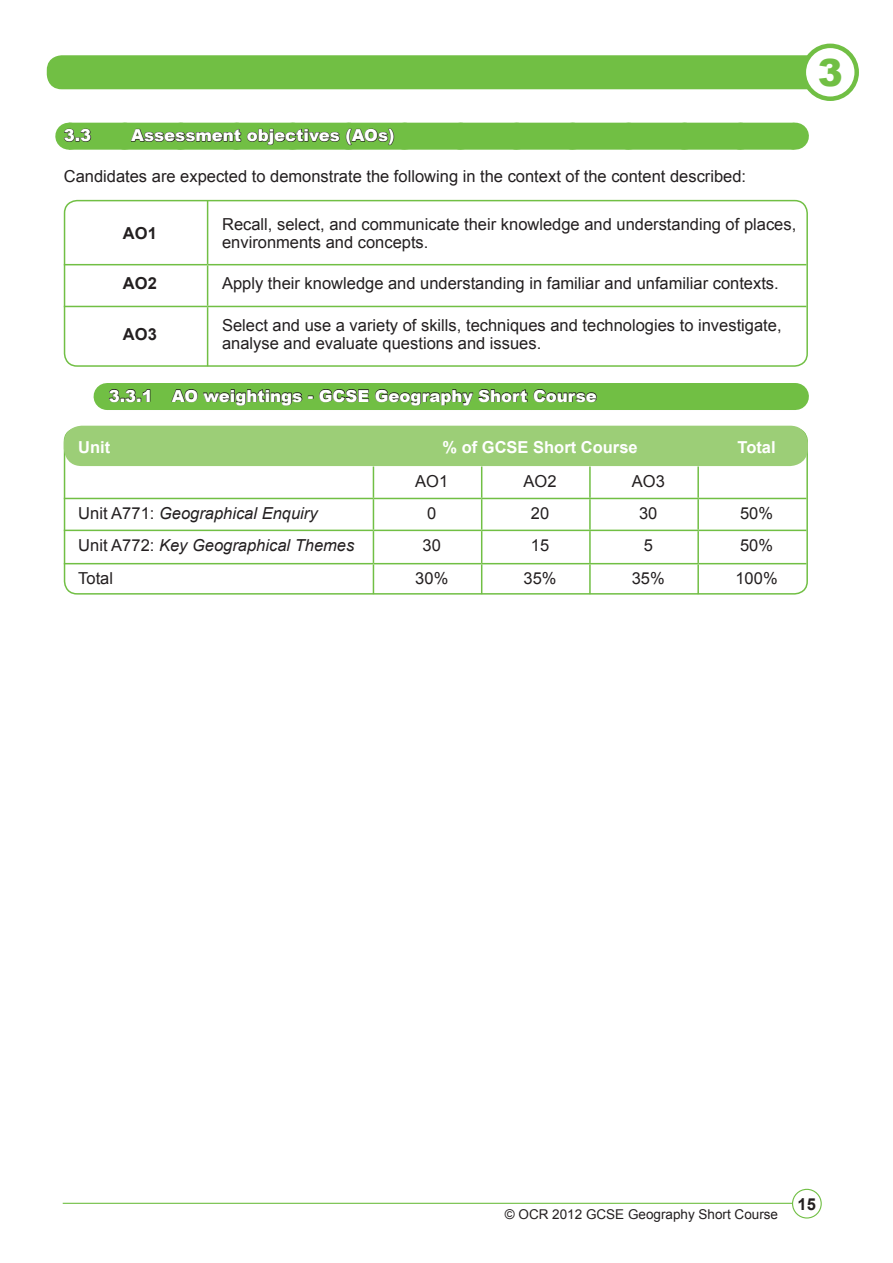
<style>
.page{position:relative;width:893px;height:1263px;background:#fff}
.page>*{position:absolute;margin:0;border:0;box-sizing:border-box;transform-origin:0 0}
.Body_Text{font:900 37.5px "Arial";color:#71bf44}
.Table_text{font:16.5px/18px "Arial";color:#231f20}
.Body_Text-2{font:16.5px "Arial";color:#231f20}
.Table_text-2{font:italic 16.5px "Arial";color:#231f20}
.Heading_3{font:900 16.5px "Arial";color:#fff}
.Heading_2{font:900 16.5px "Arial";color:#fff}
.Table_title_white{font:700 16.5px "Arial";color:#fff}
.Table_text-3{font:700 16.5px "Arial";color:#231f20}
.t1{font:13.5px "Arial";color:#231f20}
.s1{font-style:normal}
</style>
<div class="page">
<div style="left:47px;top:55px;width:782px;height:34px;background:#71bf44;border-radius:15px"></div>
<div style="left:804px;top:46px;width:53px;height:53px;background:#fff;border-radius:50%"></div>
<div style="left:801px;top:44px;width:58px;height:57px;border:4px solid #71bf44;border-radius:50%"></div>
<hr style="left:63px;top:1203px;width:730px;height:1px;background:#71bf44">
<div style="left:792px;top:1189px;width:30px;height:29px;border:1px solid #71bf44;border-radius:50%"></div>
<div style="left:64px;top:428px;width:744px;height:167px;border:2px solid #71bf44;border-radius:13px"></div>
<div style="left:64px;top:426px;width:744px;height:40px;background:#9cce77;border-radius:18px"></div>
<div style="left:69px;top:123px;width:725px;height:27px;background:#71bf44"></div>
<svg style="left:794px;top:123px;width:1px;height:27px"></svg>
<div style="left:107px;top:383px;width:687px;height:27px;background:#71bf44"></div>
<svg style="left:794px;top:383px;width:1px;height:27px"></svg>
<svg style="left:64px;top:123px;width:27px;height:27px"></svg>
<svg style="left:125px;top:128px;width:641px;height:22px"></svg>
<svg style="left:109px;top:389px;width:42px;height:14px"></svg>
<svg style="left:171px;top:389px;width:426px;height:17px"></svg>
<div style="left:64px;top:200px;width:744px;height:167px;border:2px solid #71bf44;border-radius:13px"></div>
<hr style="left:207px;top:201px;width:1px;height:63px;background:#71bf44">
<hr style="left:64px;top:264px;width:144px;height:1px;background:#71bf44">
<hr style="left:208px;top:264px;width:598px;height:1px;background:#71bf44">
<hr style="left:207px;top:265px;width:1px;height:41px;background:#71bf44">
<hr style="left:64px;top:306px;width:144px;height:1px;background:#71bf44">
<hr style="left:208px;top:306px;width:598px;height:1px;background:#71bf44">
<hr style="left:207px;top:307px;width:1px;height:59px;background:#71bf44">
<hr style="left:373px;top:466px;width:1px;height:32px;background:#71bf44">
<hr style="left:481px;top:466px;width:1px;height:32px;background:#71bf44">
<hr style="left:589px;top:466px;width:2px;height:32px;background:#71bf44">
<hr style="left:697px;top:466px;width:2px;height:32px;background:#71bf44">
<hr style="left:64px;top:498px;width:309px;height:1px;background:#71bf44">
<hr style="left:373px;top:498px;width:109px;height:1px;background:#71bf44">
<hr style="left:373px;top:499px;width:1px;height:31px;background:#71bf44">
<hr style="left:482px;top:498px;width:108px;height:1px;background:#71bf44">
<hr style="left:481px;top:499px;width:1px;height:31px;background:#71bf44">
<hr style="left:590px;top:498px;width:108px;height:1px;background:#71bf44">
<hr style="left:589px;top:499px;width:2px;height:31px;background:#71bf44">
<hr style="left:698px;top:498px;width:108px;height:1px;background:#71bf44">
<hr style="left:697px;top:499px;width:2px;height:31px;background:#71bf44">
<hr style="left:64px;top:530px;width:309px;height:1px;background:#71bf44">
<hr style="left:373px;top:530px;width:109px;height:1px;background:#71bf44">
<hr style="left:373px;top:531px;width:1px;height:32px;background:#71bf44">
<hr style="left:482px;top:530px;width:108px;height:1px;background:#71bf44">
<hr style="left:481px;top:531px;width:1px;height:32px;background:#71bf44">
<hr style="left:590px;top:530px;width:108px;height:1px;background:#71bf44">
<hr style="left:589px;top:531px;width:2px;height:32px;background:#71bf44">
<hr style="left:698px;top:530px;width:108px;height:1px;background:#71bf44">
<hr style="left:697px;top:531px;width:2px;height:32px;background:#71bf44">
<hr style="left:64px;top:563px;width:309px;height:1px;background:#71bf44">
<hr style="left:373px;top:563px;width:109px;height:1px;background:#71bf44">
<hr style="left:373px;top:564px;width:1px;height:30px;background:#71bf44">
<hr style="left:482px;top:563px;width:108px;height:1px;background:#71bf44">
<hr style="left:481px;top:564px;width:1px;height:30px;background:#71bf44">
<hr style="left:590px;top:563px;width:108px;height:1px;background:#71bf44">
<hr style="left:589px;top:564px;width:2px;height:30px;background:#71bf44">
<hr style="left:698px;top:563px;width:108px;height:1px;background:#71bf44">
<hr style="left:697px;top:564px;width:2px;height:30px;background:#71bf44">
<p class="Heading_2" style="left:64px;top:123px;width:29px">3.3</p>
<p class="Heading_2" style="left:131px;top:123px;width:265px">Assessment objectives (AOs)</p>
<p class="Body_Text-2" style="left:64px;top:166px;width:684px">Candidates are expected to demonstrate the following in the context of the content described:</p>
<p class="Table_text-3" style="left:123px;top:222px;width:35px">AO1</p>
<p class="Table_text" style="left:222px;top:215px;width:576px">Recall, select, and communicate their knowledge and understanding of places, environments and concepts.</p>
<p class="Table_text-3" style="left:123px;top:273px;width:35px">AO2</p>
<p class="Table_text" style="left:222px;top:275px;width:558px">Apply their knowledge and understanding in familiar and unfamiliar contexts.</p>
<p class="Table_text-3" style="left:123px;top:324px;width:35px">AO3</p>
<p class="Table_text" style="left:222px;top:317px;width:561px">Select and use a variety of skills, techniques and technologies to investigate, analyse and evaluate questions and issues.</p>
<p class="Heading_3" style="left:109px;top:384px;width:489px">3.3.1 AO weightings - GCSE Geography Short Course</p>
<p class="Table_title_white" style="left:78px;top:436px;width:34px">Unit</p>
<p class="Table_title_white" style="left:442px;top:436px;width:197px">% of GCSE Short Course</p>
<p class="Table_title_white" style="left:737px;top:436px;width:40px">Total</p>
<p class="Table_text" style="left:415px;top:472px;width:35px">AO1</p>
<p class="Table_text" style="left:524px;top:472px;width:35px">AO2</p>
<p class="Table_text" style="left:632px;top:472px;width:35px">AO3</p>
<p class="Table_text-2" style="left:78px;top:502px;width:241px"><span class="s1">Unit A771:</span> Geographical Enquiry</p>
<p class="Table_text" style="left:427px;top:504px;width:11px">0</p>
<p class="Table_text" style="left:531px;top:504px;width:20px">20</p>
<p class="Table_text" style="left:639px;top:504px;width:20px">30</p>
<p class="Table_text" style="left:740px;top:504px;width:35px">50%</p>
<p class="Table_text-2" style="left:78px;top:534px;width:278px"><span class="s1">Unit A772:</span> Key Geographical Themes</p>
<p class="Table_text" style="left:423px;top:536px;width:20px">30</p>
<p class="Table_text" style="left:531px;top:536px;width:20px">15</p>
<p class="Table_text" style="left:644px;top:536px;width:11px">5</p>
<p class="Table_text" style="left:740px;top:536px;width:35px">50%</p>
<p class="Table_text" style="left:78px;top:570px;width:36px">Total</p>
<p class="Table_text" style="left:415px;top:570px;width:35px">30%</p>
<p class="Table_text" style="left:524px;top:570px;width:35px">35%</p>
<p class="Table_text" style="left:632px;top:570px;width:35px">35%</p>
<p class="Table_text" style="left:735px;top:570px;width:44px">100%</p>
<p class="Body_Text" style="left:818px;top:45px;width:27px">3</p>
<p class="t1" style="left:505px;top:1205px;width:275px">© OCR 2012 GCSE Geography Short Course</p>
<p class="Table_text-3" style="left:798px;top:1193px;width:20px">15</p>
</div>
